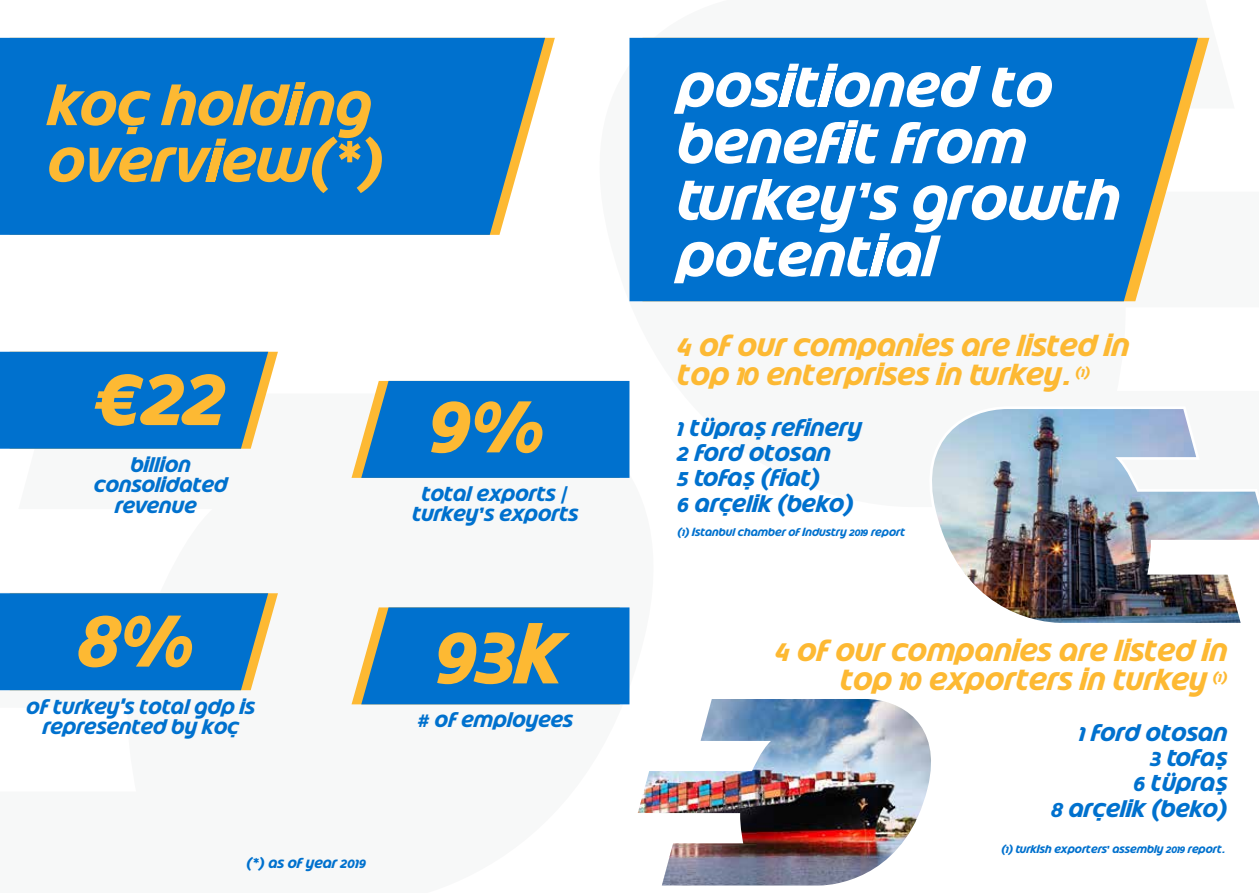
<style>
.page{position:relative;width:1259px;height:893px;background:#fff}
.page>*{position:absolute;margin:0;border:0;box-sizing:border-box;transform-origin:0 0}
.t1{font:81px "Opet Tr";color:#fdb933}
.t2{font:54.6px/56.6px "Opet Tr";color:#fff}
.t3{font:54.6px/56.6px "Opet Tr";color:#fdb933}
.t4{font:28.5px/28.5px "Opet Tr";color:#fdb933}
.t5{font:22.5px/25.5px "Opet Tr";color:#0071ce}
.t6{font:19.8px/20.1px "Opet Tr";color:#0071ce;text-align:center}
.t7{font:13.5px "Opet Tr";color:#0071ce}
.t8{font:10.5px "Opet Tr";color:#0071ce}
</style>
<div class="page">
<img style="left:932px;top:409px;width:327px;height:214px">
<img style="left:638px;top:699px;width:293px;height:186px">
<div style="left:0;top:38px;width:545px;height:197px;background:#0071ce"></div>
<svg style="left:0;top:352px;width:278px;height:97px;background:#157aca"></svg>
<svg style="left:351px;top:381px;width:278px;height:97px;background:#167aca"></svg>
<div style="left:629px;top:38px;width:569px;height:263px;background:#0071ce"></div>
<svg style="left:0;top:593px;width:278px;height:97px;background:#157aca"></svg>
<svg style="left:351px;top:607px;width:278px;height:97px;background:#177bca"></svg>
<h2 class="t3" style="left:48px;top:79px;width:337px">Koç Holding<br>Overview(*)</h2>
<h1 class="t1" style="left:95px;top:354px;width:132px">€22</h1>
<p class="t6" style="left:94px;top:456px;width:135px">Billion<br>Consolidated<br>Revenue</p>
<h1 class="t1" style="left:79px;top:595px;width:118px">8%</h1>
<p class="t6" style="left:27px;top:697px;width:230px">of Turkey's total GDP is represented by KOç</p>
<h1 class="t1" style="left:429px;top:381px;width:118px">9%</h1>
<p class="t6" style="left:412px;top:484px;width:167px">total exports / turkey’s exports</p>
<h1 class="t1" style="left:435px;top:612px;width:130px">93k</h1>
<p class="t6" style="left:417px;top:711px;width:157px"># of employees</p>
<p class="t7" style="left:247px;top:856px;width:121px">(*) as of year 2019</p>
<h2 class="t2" style="left:677px;top:61px;width:444px">Positioned to<br>Benefit From<br>Turkey’s Growth<br>Potential</h2>
<p class="t4" style="left:677px;top:333px;width:454px">4 of our companies are listed in top 10 enterprises in Turkey. <sup>(1)</sup></p>
<p class="t5" style="left:677px;top:416px;width:186px">1 Tüpraş refinery<br>2 Ford Otosan<br>5 Tofaş (fiat)<br>6 Arçelik (Beko)</p>
<p class="t8" style="left:677px;top:527px;width:229px">(1) istanbul Chamber of industry 2019 report</p>
<p class="t4" style="left:775px;top:638px;width:454px;text-align:right">4 of our companies are listed in top 10 exporters in turkey <sup>(1)</sup></p>
<p class="t5" style="left:1051px;top:721px;width:178px;text-align:right">1 Ford Otosan<br>3 Tofaş<br>6 Tüpraş<br>8 Arçelik (Beko)</p>
<p class="t8" style="left:1001px;top:844px;width:225px">(1) Turkish Exporters’ Assembly 2019 report.</p>
</div>
